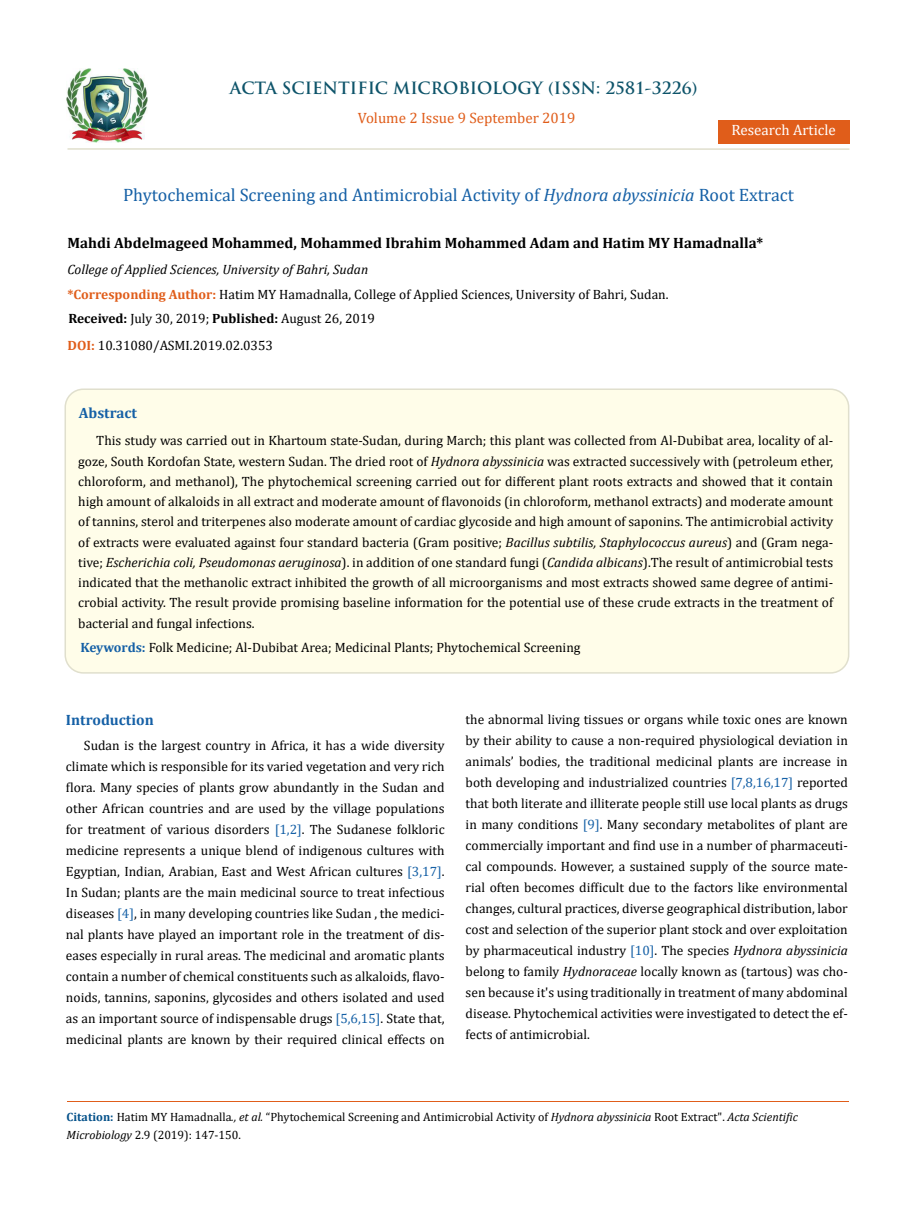
<style>
.page{position:relative;width:917px;height:1206px;background:#fff}
.page>*{position:absolute;margin:0;border:0;box-sizing:border-box;transform-origin:0 0}
.t1{font:18px "Cambria";color:#1560a6}
.t2{font:700 16.5px "Trajan Pro";color:#0e546a}
.t3{font:700 15px "Cambria";color:#000}
.t4{font:15px "Cambria";color:#e05d1a}
.t5{font:700 15px "Cambria";color:#1560a6}
.t6{font:15px "Cambria";color:#fff}
.t7{font:13.5px/21px "Cambria";color:#000;text-align:justify}
.t8{font:12px/18px "Cambria";color:#000}
.s1{font-style:italic}
.s2{font-weight:700;color:#e05d1a}
.s3{font-weight:700}
.s4{font-weight:700;color:#1560a6}
.s5{color:#1560a6}
.s6{font-weight:700;color:#035089}
</style>
<div class="page">
<img style="left:67px;top:68px;width:80px;height:74px">
<div style="left:717px;top:120px;width:132px;height:23px;background:#e05d1a"></div>
<div style="left:65px;top:389px;width:783px;height:284px;background:#fffde9;border-radius:18px"></div>
<div style="left:64px;top:388px;width:785px;height:286px;border:2px solid #e0dfcd;border-radius:18px"></div>
<hr style="left:67px;top:1102px;width:781px;height:1px;background:#e05d1a">
<hr style="left:67px;top:148px;width:782px;height:2px;background:#e0dfcd">
<p class="t2" style="left:230px;top:77px;width:469px">ACTA SCIENTIFIC MICROBIOLOGY (ISSN: 2581-3226)</p>
<p class="t4" style="left:358px;top:109px;width:219px">Volume 2 Issue 9 September 2019</p>
<p class="t6" style="left:731px;top:121px;width:106px">Research Article</p>
<h1 class="t1" style="left:123px;top:184px;width:672px">Phytochemical Screening and Antimicrobial Activity of <span class="s1">Hydnora abyssinicia</span> Root Extract</h1>
<p class="t3" style="left:67px;top:232px;width:697px">Mahdi Abdelmageed Mohammed, Mohammed Ibrahim Mohammed Adam and Hatim MY Hamadnalla*</p>
<p class="t7" style="left:67px;top:257px;width:602px;line-height:24.5px"><span class="s1">College of Applied Sciences, University of Bahri, Sudan<br></span><span class="s2">*Corresponding Author:</span> Hatim MY Hamadnalla, College of Applied Sciences, University of Bahri, Sudan.</p>
<p class="t7" style="left:68px;top:308px;width:308px"><span class="s3">Received:</span> July 30, 2019; <span class="s3">Published:</span> August 26, 2019</p>
<p class="t7" style="left:67px;top:334px;width:207px"><span class="s2">DOI:</span> 10.31080/ASMI.2019.02.0353</p>
<p class="t5" style="left:79px;top:403px;width:60px">Abstract</p>
<p class="t7" style="left:78px;top:431px;width:756px;line-height:20.2px;text-indent:18px">This study was carried out in Khartoum state-Sudan, during March; this plant was collected from Al-Dubibat area, locality of al&shy;goze, South Kordofan State, western Sudan. The dried root of <span class="s1">Hydnora abyssinicia</span> was extracted successively with (petroleum ether, chloroform, and methanol), The phytochemical screening carried out for different plant roots extracts and showed that it contain high amount of alkaloids in all extract and moderate amount of flavonoids (in chloroform, methanol extracts) and moderate amount of tannins, sterol and triterpenes also moderate amount of cardiac glycoside and high amount of saponins. The antimicrobial activity of extracts were evaluated against four standard bacteria (Gram positive; <span class="s1">Bacillus subtilis, Staphylococcus aureus</span>) and (Gram nega&shy;tive; <span class="s1">Escherichia coli, Pseudomonas aeruginosa</span>). in addition of one standard fungi (<span class="s1">Candida albicans</span>).The result of antimicrobial tests indicated that the methanolic extract inhibited the growth of all microorganisms and most extracts showed same degree of antimi&shy;crobial activity. The result provide promising baseline information for the potential use of these crude extracts in the treatment of bacterial and fungal infections.</p>
<p class="t7" style="left:80px;top:637px;width:501px"><span class="s4">Keywords:</span> Folk Medicine; Al-Dubibat Area; Medicinal Plants; Phytochemical Screening</p>
<p class="t5" style="left:66px;top:709px;width:89px">Introduction</p>
<p class="t7" style="left:66px;top:735px;width:380px;text-indent:18px">Sudan is the largest country in Africa‚ it has a wide diversity climate which is responsible for its varied vegetation and very rich flora. Many species of plants grow abundantly in the Sudan and other African countries and are used by the village populations for treatment of various disorders <span class="s5">[1,2]</span>. The Sudanese folkloric medicine represents a unique blend of indigenous cultures with Egyptian‚ Indian‚ Arabian‚ East and West African cultures <span class="s5">[3,17]</span>.<br>In Sudan; plants are the main medicinal source to treat infectious diseases <span class="s5">[4]</span>, in many developing countries like Sudan , the medici&shy;nal plants have played an important role in the treatment of dis&shy;eases especially in rural areas. The medicinal and aromatic plants contain a number of chemical constituents such as alkaloids‚ flavo&shy;noids‚ tannins‚ saponins‚ glycosides and others isolated and used as an important source of indispensable drugs <span class="s5">[5,6,15]</span>. State that, medicinal plants are known by their required clinical effects on</p>
<p class="t7" style="left:465px;top:709px;width:384px">the abnormal living tissues or organs while toxic ones are known by their ability to cause a non-required physiological deviation in animals’ bodies, the traditional medicinal plants are increase in both developing and industrialized countries <span class="s5">[7,8,16,17]</span> reported that both literate and illiterate people still use local plants as drugs in many conditions <span class="s5">[9]</span>. Many secondary metabolites of plant are commercially important and find use in a number of pharmaceuti&shy;cal compounds. However, a sustained supply of the source mate&shy;rial often becomes difficult due to the factors like environmental changes, cultural practices, diverse geographical distribution, labor cost and selection of the superior plant stock and over exploitation by pharmaceutical industry <span class="s5">[10]</span>. The species <span class="s1">Hydnora abyssinicia </span>belong to family <span class="s1">Hydnoraceae</span> locally known as (tartous) was cho&shy;sen because it's using traditionally in treatment of many abdominal disease. Phytochemical activities were investigated to detect the ef&shy;fects of antimicrobial.</p>
<p class="t8" style="left:67px;top:1108px;width:733px"><span class="s6">Citation:</span> Hatim MY Hamadnalla<span class="s1">., et al.</span> “Phytochemical Screening and Antimicrobial Activity of <span class="s1">Hydnora abyssinicia</span> Root Extract". <span class="s1">Acta Scientific<br>Microbiology</span> 2.9 (2019): 147-150.</p>
</div>
